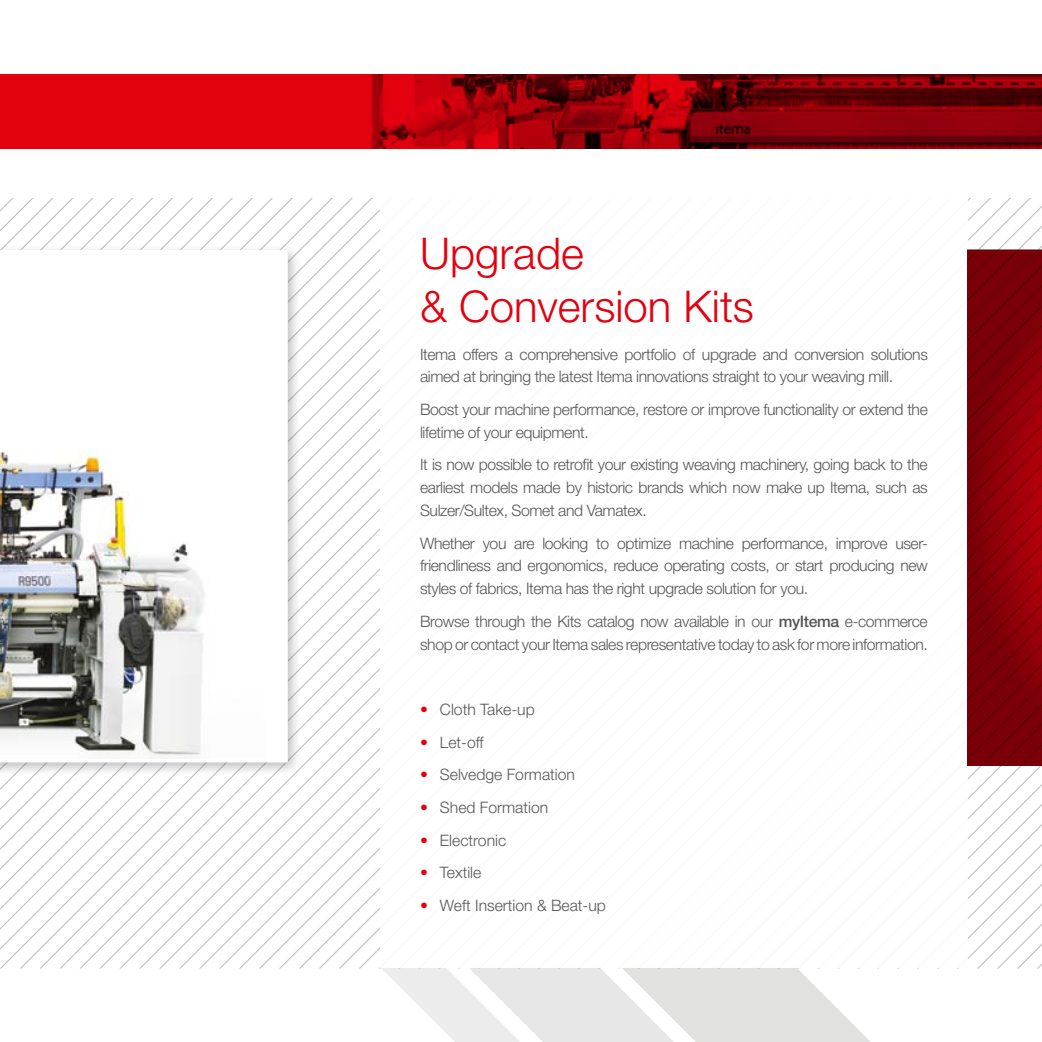
<style>
.page{position:relative;width:1042px;height:1042px;background:#fff}
.page>*{position:absolute;margin:0;border:0;box-sizing:border-box;transform-origin:0 0}
.t1{font:300 43.75px/52.5px "Helvetica Neue LT Std";color:#e3000f}
.t2{font:300 15.75px/22.8px "Helvetica Neue LT Pro";letter-spacing:-.025em;color:#565656}
.t3{font:300 15.75px "Helvetica Neue LT Pro";color:#565656}
.s1{font-weight:500}
.s2{color:#e3000f}
</style>
<div class="page">
<svg style="left:358px;top:199px;width:19px;height:769px"></svg>
<svg style="left:338px;top:199px;width:20px;height:769px"></svg>
<svg style="left:318px;top:199px;width:20px;height:769px"></svg>
<svg style="left:298px;top:199px;width:20px;height:769px"></svg>
<svg style="left:158px;top:199px;width:20px;height:769px"></svg>
<svg style="left:138px;top:199px;width:20px;height:769px"></svg>
<svg style="left:118px;top:199px;width:20px;height:769px"></svg>
<svg style="left:98px;top:199px;width:20px;height:769px"></svg>
<svg style="left:78px;top:199px;width:20px;height:769px"></svg>
<svg style="left:58px;top:199px;width:20px;height:769px"></svg>
<svg style="left:38px;top:199px;width:20px;height:769px"></svg>
<svg style="left:0;top:198px;width:38px;height:770px"></svg>
<svg style="left:380px;top:968px;width:519px;height:74px"></svg>
<div style="left:0;top:243px;width:302px;height:533px;background:#000;opacity:.25"></div>
<svg style="left:0;top:250px;width:288px;height:512px"></svg>
<svg style="left:967px;top:250px;width:75px;height:515px;background:#820007"></svg>
<div style="left:0;top:74px;width:1042px;height:75px;background:#e3000f"></div>
<img style="left:371px;top:74px;width:671px;height:75px">
<h1 class="t1" style="left:420px;top:227px;width:335px">Upgrade<br>&amp; Conversion Kits</h1>
<p class="t2" style="left:420px;top:342px;width:509px">Itema offers a comprehensive portfolio of upgrade and conversion solutions aimed at bringing the latest Itema innovations straight to your weaving mill.</p>
<p class="t2" style="left:420px;top:398px;width:509px">Boost your machine performance, restore or improve functionality or extend the lifetime of your equipment.</p>
<p class="t2" style="left:420px;top:453px;width:509px;text-align:justify">It is now possible to retrofit your existing weaving machinery, going back to the earliest models made by historic brands which now make up Itema, such as Sulzer/Sultex, Somet and Vamatex.</p>
<p class="t2" style="left:420px;top:531px;width:509px;text-align:justify">Whether you are looking to optimize machine performance, improve user&shy;friendliness and ergonomics, reduce operating costs, or start producing new styles of fabrics, Itema has the right upgrade solution for you.</p>
<p class="t2" style="left:420px;top:609px;width:509px">Browse through the Kits catalog now available in our <span class="s1">myItema</span> e-commerce shop or contact your Itema sales representative today to ask for more information.</p>
<p class="t3" style="left:420px;top:699px;width:116px"><span class="s2">•</span> Cloth Take-up</p>
<p class="t2" style="left:420px;top:730px;width:65px"><span class="s2">•</span> Let-off</p>
<p class="t3" style="left:420px;top:765px;width:156px"><span class="s2">•</span> Selvedge Formation</p>
<p class="t3" style="left:420px;top:797px;width:130px"><span class="s2">•</span> Shed Formation</p>
<p class="t3" style="left:420px;top:830px;width:88px"><span class="s2">•</span> Electronic</p>
<p class="t3" style="left:420px;top:863px;width:63px"><span class="s2">•</span> Textile</p>
<p class="t3" style="left:420px;top:895px;width:187px"><span class="s2">•</span> Weft Insertion &amp; Beat-up</p>
</div>
